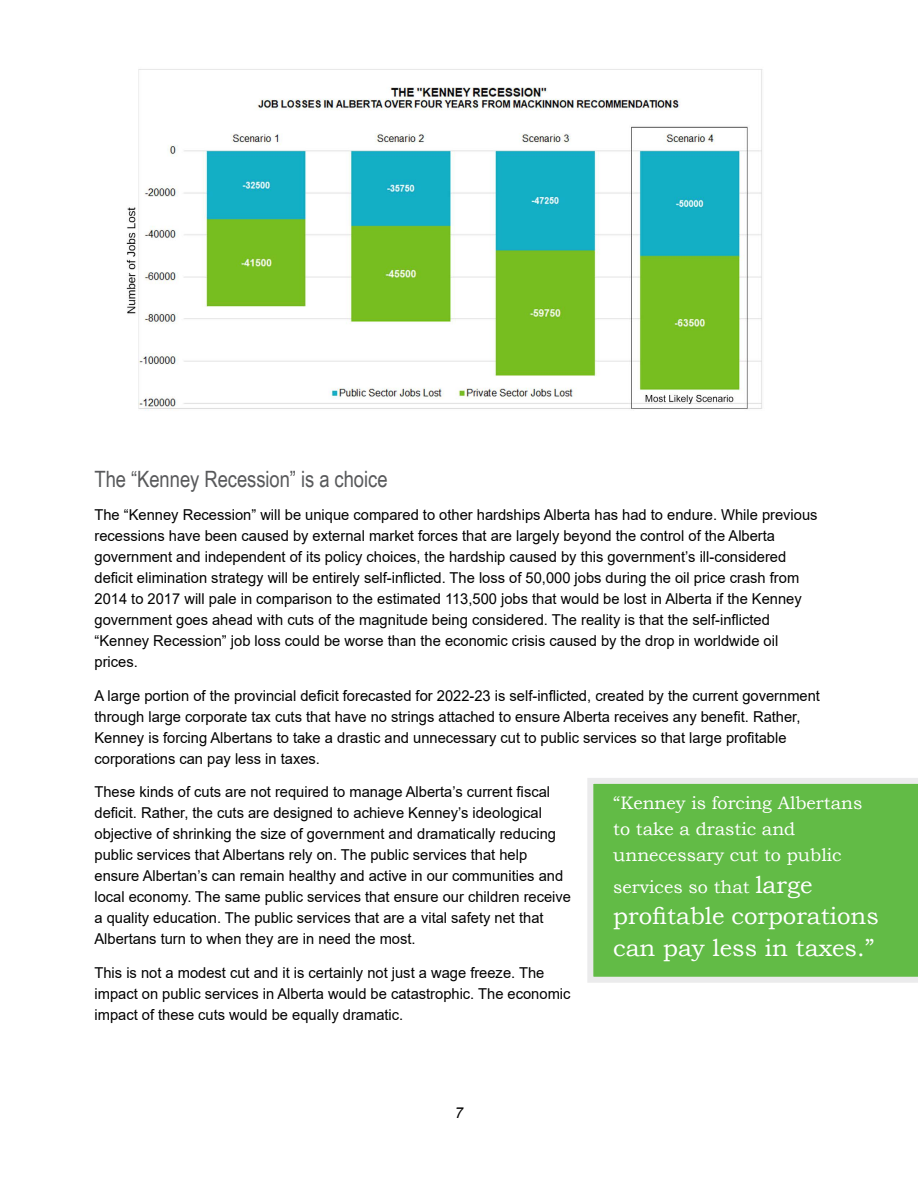
<style>
.page{position:relative;width:918px;height:1188px;background:#fff}
.page>*{position:absolute;margin:0;border:0;box-sizing:border-box;transform-origin:0 0}
.t1{font:24px/31.5px "Bookman Old Style";color:#fff}
.t2{font:22.5px "Arial Narrow";letter-spacing:-.005em;color:#58595b}
.t3{font:18px/26.2px "Bookman Old Style";color:#fff}
.t4{font:15px/21px "Arial";color:#000}
.t5{font:italic 15px "Arial";color:#000}
.s1{font-size:24px}
</style>
<div class="page">
<img style="left:126px;top:69px;width:637px;height:342px">
<svg style="left:587px;top:778px;width:331px;height:205px;background:#6cbe52"></svg>
<h2 class="t2" style="left:94px;top:463px;width:295px">The “Kenney Recession” is a choice</h2>
<p class="t4" style="left:94px;top:505px;width:725px">The “Kenney Recession” will be unique compared to other hardships Alberta has had to endure. While previous recessions have been caused by external market forces that are largely beyond the control of the Alberta government and independent of its policy choices, the hardship caused by this government’s ill-considered deficit elimination strategy will be entirely self-inflicted. The loss of 50,000 jobs during the oil price crash from 2014 to 2017 will pale in comparison to the estimated 113,500 jobs that would be lost in Alberta if the Kenney government goes ahead with cuts of the magnitude being considered. The reality is that the self-inflicted “Kenney Recession” job loss could be worse than the economic crisis caused by the drop in worldwide oil prices.</p>
<p class="t4" style="left:94px;top:685px;width:727px">A large portion of the provincial deficit forecasted for 2022-23 is self-inflicted, created by the current government through large corporate tax cuts that have no strings attached to ensure Alberta receives any benefit. Rather, Kenney is forcing Albertans to take a drastic and unnecessary cut to public services so that large profitable corporations can pay less in taxes.</p>
<p class="t4" style="left:94px;top:781px;width:478px">These kinds of cuts are not required to manage Alberta’s current fiscal deficit. Rather, the cuts are designed to achieve Kenney’s ideological objective of shrinking the size of government and dramatically reducing public services that Albertans rely on. The public services that help ensure Albertan’s can remain healthy and active in our communities and local economy. The same public services that ensure our children receive a quality education. The public services that are a vital safety net that Albertans turn to when they are in need the most.</p>
<p class="t4" style="left:94px;top:962px;width:478px">This is not a modest cut and it is certainly not just a wage freeze. The impact on public services in Alberta would be catastrophic. The economic impact of these cuts would be equally dramatic.</p>
<p class="t3" style="left:613px;top:789px;width:251px">“Kenney is forcing Albertans to take a drastic and unnecessary cut to public</p>
<p class="t3" style="left:613px;top:873px;width:201px">services so that <span class="s1">large</span></p>
<h1 class="t1" style="left:613px;top:900px;width:267px">profitable corporations can pay less in taxes.”</h1>
<p class="t5" style="left:455px;top:1103px;width:10px">7</p>
</div>
